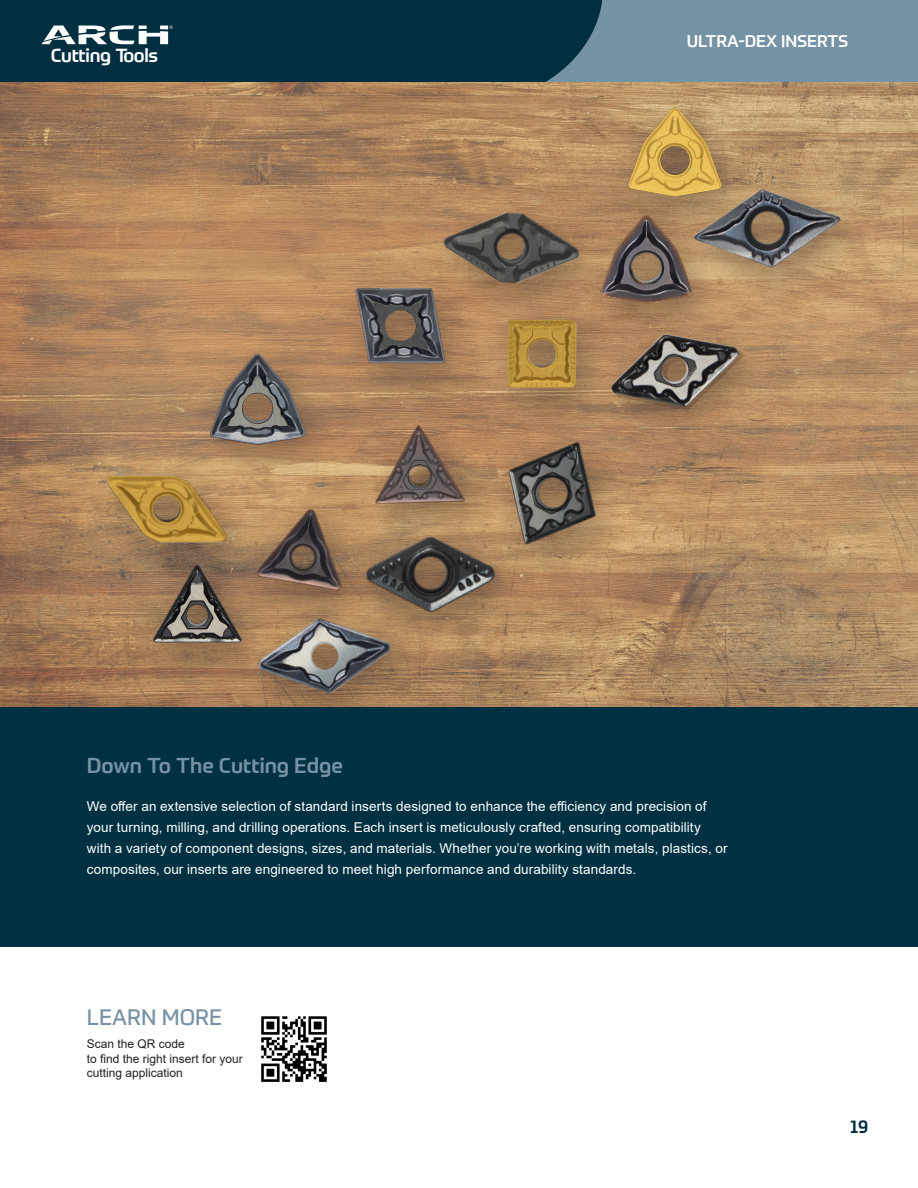
<style>
.page{position:relative;width:918px;height:1188px;background:#fff}
.page>*{position:absolute;margin:0;border:0;box-sizing:border-box;transform-origin:0 0}
.t1{font:21.75px "Prometo";color:#7792a4}
.t2{font:500 21px "Prometo";color:#7792a4}
.t3{font:500 18.6px "Prometo";letter-spacing:-.015em;color:#fff}
.t4{font:500 18px "Prometo";color:#012f40}
.t5{font:500 16.5px "Prometo";color:#fff}
.t6{font:13.5px/21px "Arial";letter-spacing:.005em;color:#fff}
.t7{font:12px/14.4px "Arial";color:#231f20}
</style>
<div class="page">
<div style="left:0;top:0;width:918px;height:82px;background:#012f40"></div>
<div style="left:501px;top:0;width:417px;height:83px;background:#7692a5"></div>
<svg style="left:41px;top:26px;width:132px;height:18px"></svg>
<svg style="left:322px;top:0;width:281px;height:83px"></svg>
<img style="left:0;top:83px;width:918px;height:624px">
<div style="left:607px;top:91px;width:149px;height:146px;background:#231f20;opacity:.4"></div>
<img style="left:626px;top:104px;width:101px;height:96px">
<div style="left:189px;top:338px;width:151px;height:147px;background:#231f20;opacity:.4"></div>
<img style="left:209px;top:352px;width:99px;height:94px">
<div style="left:580px;top:200px;width:148px;height:144px;background:#231f20;opacity:.4"></div>
<img style="left:614px;top:213px;width:60px;height:86px">
<div style="left:485px;top:301px;width:128px;height:128px;background:#231f20;opacity:.4"></div>
<img style="left:504px;top:324px;width:77px;height:66px">
<div style="left:423px;top:196px;width:191px;height:128px;background:#231f20;opacity:.4"></div>
<img style="left:438px;top:188px;width:148px;height:118px">
<div style="left:236px;top:602px;width:188px;height:130px;background:#231f20;opacity:.4"></div>
<img style="left:248px;top:631px;width:150px;height:76px">
<div style="left:591px;top:317px;width:183px;height:129px;background:#231f20;opacity:.4"></div>
<img style="left:605px;top:299px;width:142px;height:141px">
<div style="left:86px;top:457px;width:176px;height:128px;background:#231f20;opacity:.4"></div>
<img style="left:103px;top:471px;width:128px;height:77px">
<div style="left:334px;top:270px;width:145px;height:135px;background:#231f20;opacity:.4"></div>
<img style="left:353px;top:281px;width:95px;height:89px">
<div style="left:486px;top:427px;width:143px;height:157px;background:#231f20;opacity:.4"></div>
<img style="left:500px;top:439px;width:101px;height:110px">
<div style="left:356px;top:411px;width:143px;height:135px;background:#231f20;opacity:.4"></div>
<img style="left:369px;top:422px;width:100px;height:84px">
<div style="left:133px;top:550px;width:142px;height:133px;background:#231f20;opacity:.4"></div>
<img style="left:151px;top:562px;width:92px;height:83px">
<div style="left:237px;top:494px;width:140px;height:137px;background:#231f20;opacity:.4"></div>
<img style="left:254px;top:499px;width:103px;height:96px">
<div style="left:674px;top:172px;width:201px;height:135px;background:#231f20;opacity:.4"></div>
<img style="left:689px;top:153px;width:160px;height:147px">
<div style="left:346px;top:520px;width:184px;height:131px;background:#231f20;opacity:.4"></div>
<img style="left:355px;top:506px;width:153px;height:136px">
<div style="left:0;top:707px;width:918px;height:239px;background:#003142"></div>
<img style="left:261px;top:1016px;width:66px;height:66px">
<h3 class="t3" style="left:51px;top:44px;width:109px">Cutting Tools</h3>
<p class="t5" style="left:687px;top:31px;width:163px">ULTRA-DEX INSERTS</p>
<p class="t2" style="left:87px;top:753px;width:258px">Down To The Cutting Edge</p>
<p class="t6" style="left:87px;top:796px;width:642px">We offer an extensive selection of standard inserts designed to enhance the efficiency and precision of your turning, milling, and drilling operations. Each insert is meticulously crafted, ensuring compatibility with a variety of component designs, sizes, and materials. Whether you’re working with metals, plastics, or composites, our inserts are engineered to meet high performance and durability standards.</p>
<p class="t1" style="left:87px;top:1004px;width:137px">LEARN MORE</p>
<p class="t7" style="left:87px;top:1037px;width:100px">Scan the QR code</p>
<p class="t7" style="left:87px;top:1051px;width:158px">to find the right insert for your cutting application</p>
<h3 class="t4" style="left:850px;top:1115px;width:19px">19</h3>
</div>
